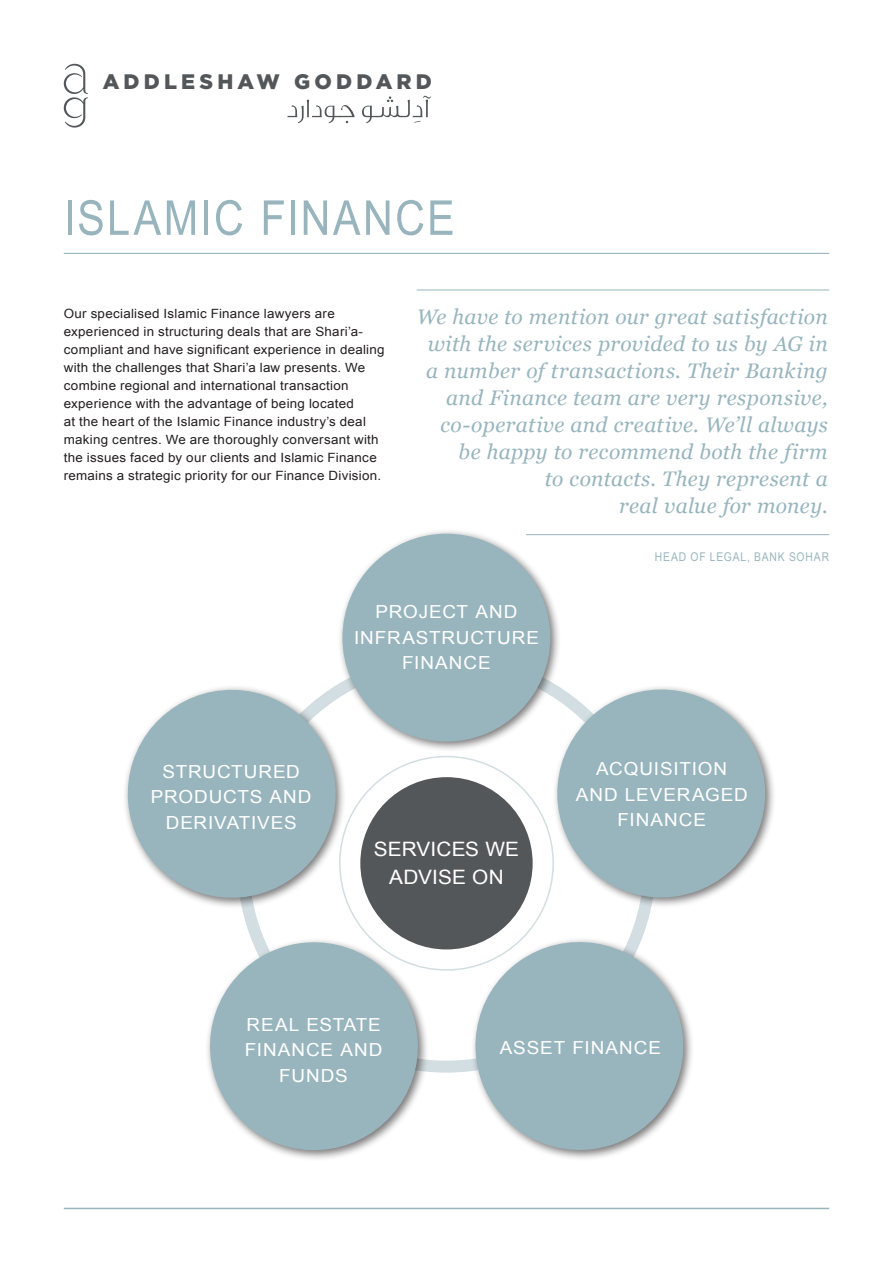
<style>
.page{position:relative;width:893px;height:1263px;background:#fff}
.page>*{position:absolute;margin:0;border:0;box-sizing:border-box;transform-origin:0 0}
.Cover_Heading{font:48px "Arial Narrow";letter-spacing:.045em;color:#98b5be;scale:1.05 1}
.t1{font:italic 21px/27px "Georgia";letter-spacing:.015em;color:#98b5be;text-align:right}
.t2{font:900 21px "Gotham";letter-spacing:.2em;color:#54575a}
.Body{font:19.8px/27.8px "Arial";letter-spacing:.005em;color:#fff;text-align:center;scale:1.05 1}
.Heading_2{font:18px/25.5px "Arial";letter-spacing:.045em;color:#fff;text-align:center;scale:1.05 1}
.Body-2{font:12.75px/18px "Arial";letter-spacing:.02em;color:#231f20;scale:1.05 1}
.Quote_Credit{font:12px "Arial Narrow";letter-spacing:.07em;color:#98b5be;scale:1.05 1}
</style>
<div class="page">
<hr style="left:417px;top:290px;width:412px;height:1px;background:#98b5be">
<hr style="left:417px;top:534px;width:412px;height:1px;background:#98b5be">
<hr style="left:64px;top:1208px;width:765px;height:1px;background:#98b5be">
<svg style="left:64px;top:64px;width:24px;height:64px"></svg>
<svg style="left:287px;top:100px;width:68px;height:23px"></svg>
<svg style="left:362px;top:96px;width:69px;height:27px"></svg>
<hr style="left:64px;top:253px;width:765px;height:1px;background:#98b5be">
<div style="left:360px;top:777px;width:173px;height:172px;background:#54575a;border-radius:50%"></div>
<div style="left:337px;top:528px;width:224px;height:224px;background:#231f20;opacity:.6"></div>
<div style="left:342px;top:534px;width:208px;height:208px;background:#98b5be;border-radius:50%"></div>
<svg style="left:125px;top:677px;width:223px;height:233px;fill:#98b5be"></svg>
<svg style="left:207px;top:928px;width:225px;height:231px;fill:#98b5be"></svg>
<svg style="left:462px;top:928px;width:230px;height:231px;fill:#98b5be"></svg>
<svg style="left:545px;top:677px;width:229px;height:233px;fill:#98b5be"></svg>
<p class="t2" style="left:103px;top:67px;width:331px">ADDLESHAW GODDARD</p>
<p class="Cover_Heading" style="left:64px;top:183px;width:374px">ISLAMIC FINANCE</p>
<p class="Body-2" style="left:64px;top:304px;width:307px">Our specialised Islamic Finance lawyers are experienced in structuring deals that are Shari’a&shy;compliant and have significant experience in dealing with the challenges that Shari’a law presents. We combine regional and international transaction experience with the advantage of being located<br>at the heart of the Islamic Finance industry’s deal making centres. We are thoroughly conversant with the issues faced by our clients and Islamic Finance remains a strategic priority for our Finance Division.</p>
<p class="t1" style="left:417px;top:303px;width:412px">We have to mention our great satisfaction with the services provided to us by AG in a number of transactions. Their Banking and Finance team are very responsive, co-operative and creative. We’ll always be happy to recommend both the firm<br>to contacts. They represent a<br>real value for money.</p>
<p class="Quote_Credit" style="left:655px;top:548px;width:168px">HEAD OF LEGAL, BANK SOHAR</p>
<p class="Heading_2" style="left:151px;top:759px;width:155px">STRUCTURED<br>PRODUCTS AND<br>DERIVATIVES</p>
<p class="Heading_2" style="left:354px;top:599px;width:178px">PROJECT AND<br>INFRASTRUCTURE<br>FINANCE</p>
<p class="Body" style="left:374px;top:836px;width:140px">SERVICES WE<br>ADVISE ON</p>
<p class="Heading_2" style="left:576px;top:756px;width:165px">ACQUISITION<br>AND LEVERAGED<br>FINANCE</p>
<p class="Heading_2" style="left:245px;top:1012px;width:133px">REAL ESTATE<br>FINANCE AND<br>FUNDS</p>
<p class="Heading_2" style="left:500px;top:1035px;width:155px">ASSET FINANCE</p>
</div>
